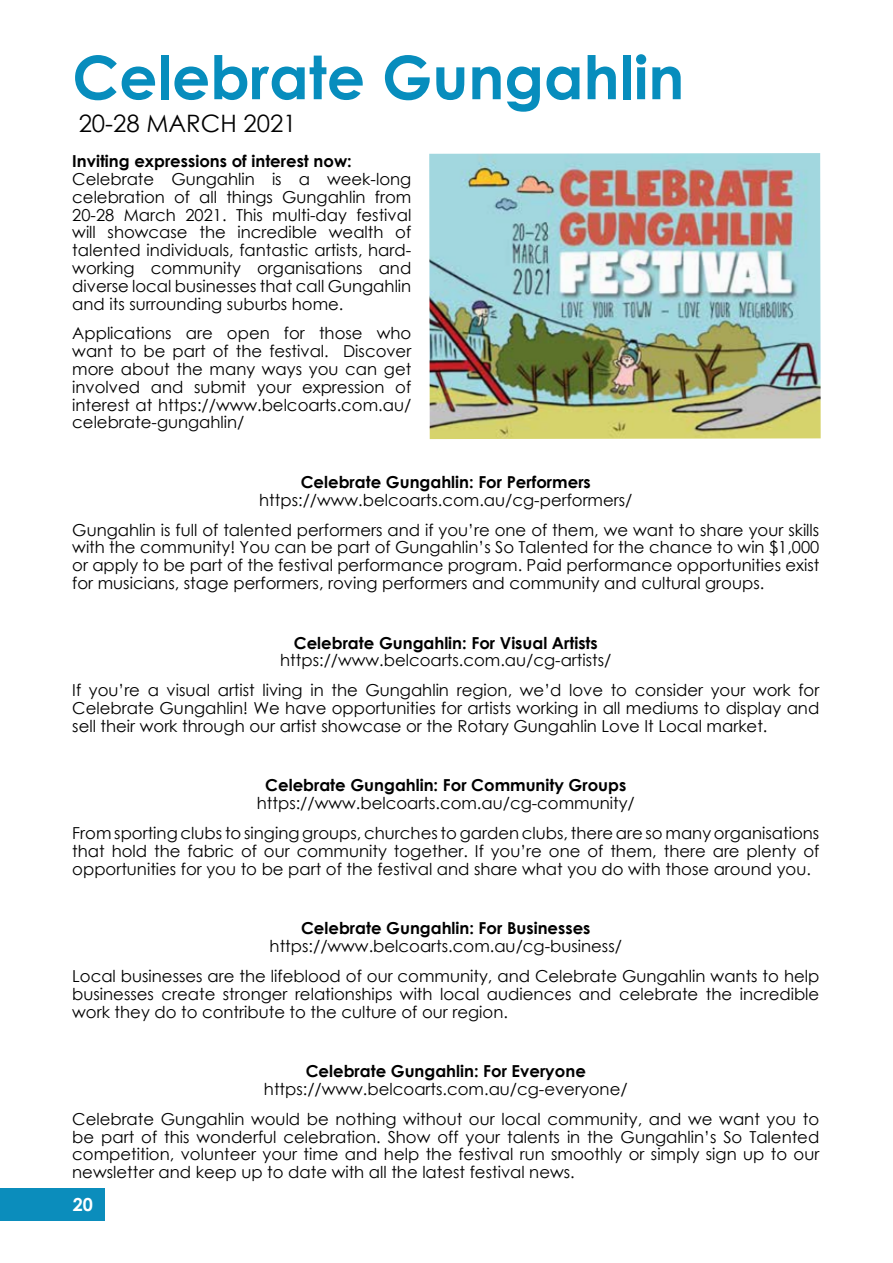
<style>
.page{position:relative;width:893px;height:1263px;background:#fff}
.page>*{position:absolute;margin:0;border:0;box-sizing:border-box;transform-origin:0 0}
.t1{font:700 60px "Century Gothic";color:#078dbd}
.t2{font:24px "Century Gothic";color:#000}
.t3{font:700 18px "Century Gothic";color:#fff}
.t4{font:16.5px/17.9px "Century Gothic";color:#000;text-align:center}
.t5{font:700 16.5px "Century Gothic";color:#000}
</style>
<div class="page">
<div style="left:0;top:1188px;width:104px;height:33px;background:#0b8dbc"></div>
<img style="left:429px;top:153px;width:392px;height:286px">
<h1 class="t1" style="left:72px;top:32px;width:614px">Celebrate Gungahlin</h1>
<h2 class="t2" style="left:79px;top:107px;width:219px">20-28 MARCH 2021</h2>
<p class="t5" style="left:72px;top:149px;width:281px">Inviting expressions of interest now:</p>
<p class="t4" style="left:72px;top:170px;width:341px;text-align:justify">Celebrate Gungahlin is a week-long celebration of all things Gungahlin from 20-28 March 2021. This multi-day festival will showcase the incredible wealth of talented individuals, fantastic artists, hard&shy;working community organisations and diverse local businesses that call Gungahlin and its surrounding suburbs home.</p>
<p class="t4" style="left:72px;top:324px;width:341px;text-align:justify">Applications are open for those who want to be part of the festival. Discover more about the many ways you can get involved and submit your expression of interest at https://www.belcoarts.com.au/ celebrate-gungahlin/</p>
<p class="t5" style="left:301px;top:469px;width:292px">Celebrate Gungahlin: For Performers</p>
<p class="t4" style="left:72px;top:485px;width:748px;line-height:29.8px">https://www.belcoarts.com.au/cg-performers/<br>Gungahlin is full of talented performers and if you’re one of them, we want to share your skills</p>
<p class="t4" style="left:72px;top:538px;width:749px;text-align:justify">with the community! You can be part of Gungahlin’s So Talented for the chance to win $1,000 or apply to be part of the festival performance program. Paid performance opportunities exist for musicians, stage performers, roving performers and community and cultural groups.</p>
<p class="t5" style="left:294px;top:630px;width:305px">Celebrate Gungahlin: For Visual Artists</p>
<p class="t4" style="left:72px;top:645px;width:749px;line-height:29.8px">https://www.belcoarts.com.au/cg-artists/<br>If you’re a visual artist living in the Gungahlin region, we’d love to consider your work for</p>
<p class="t4" style="left:72px;top:699px;width:748px;text-align:left">Celebrate Gungahlin! We have opportunities for artists working in all mediums to display and sell their work through our artist showcase or the Rotary Gungahlin Love It Local market.</p>
<p class="t5" style="left:265px;top:773px;width:363px">Celebrate Gungahlin: For Community Groups</p>
<p class="t4" style="left:72px;top:788px;width:749px;line-height:29.8px">https://www.belcoarts.com.au/cg-community/<br>From sporting clubs to singing groups, churches to garden clubs, there are so many organisations</p>
<p class="t4" style="left:72px;top:842px;width:749px;text-align:left">that hold the fabric of our community together. If you’re one of them, there are plenty of opportunities for you to be part of the festival and share what you do with those around you.</p>
<p class="t5" style="left:301px;top:916px;width:291px">Celebrate Gungahlin: For Businesses</p>
<p class="t4" style="left:72px;top:931px;width:749px;line-height:29.8px">https://www.belcoarts.com.au/cg-business/<br>Local businesses are the lifeblood of our community, and Celebrate Gungahlin wants to help</p>
<p class="t4" style="left:72px;top:984px;width:748px;text-align:left">businesses create stronger relationships with local audiences and celebrate the incredible work they do to contribute to the culture of our region.</p>
<p class="t5" style="left:306px;top:1059px;width:282px">Celebrate Gungahlin: For Everyone</p>
<p class="t4" style="left:72px;top:1074px;width:749px;line-height:29.8px">https://www.belcoarts.com.au/cg-everyone/<br>Celebrate Gungahlin would be nothing without our local community, and we want you to</p>
<p class="t4" style="left:72px;top:1127px;width:749px;text-align:justify">be part of this wonderful celebration. Show off your talents in the Gungahlin’s So Talented competition, volunteer your time and help the festival run smoothly or simply sign up to our newsletter and keep up to date with all the latest festival news.</p>
<p class="t3" style="left:73px;top:1191px;width:22px">20</p>
</div>
